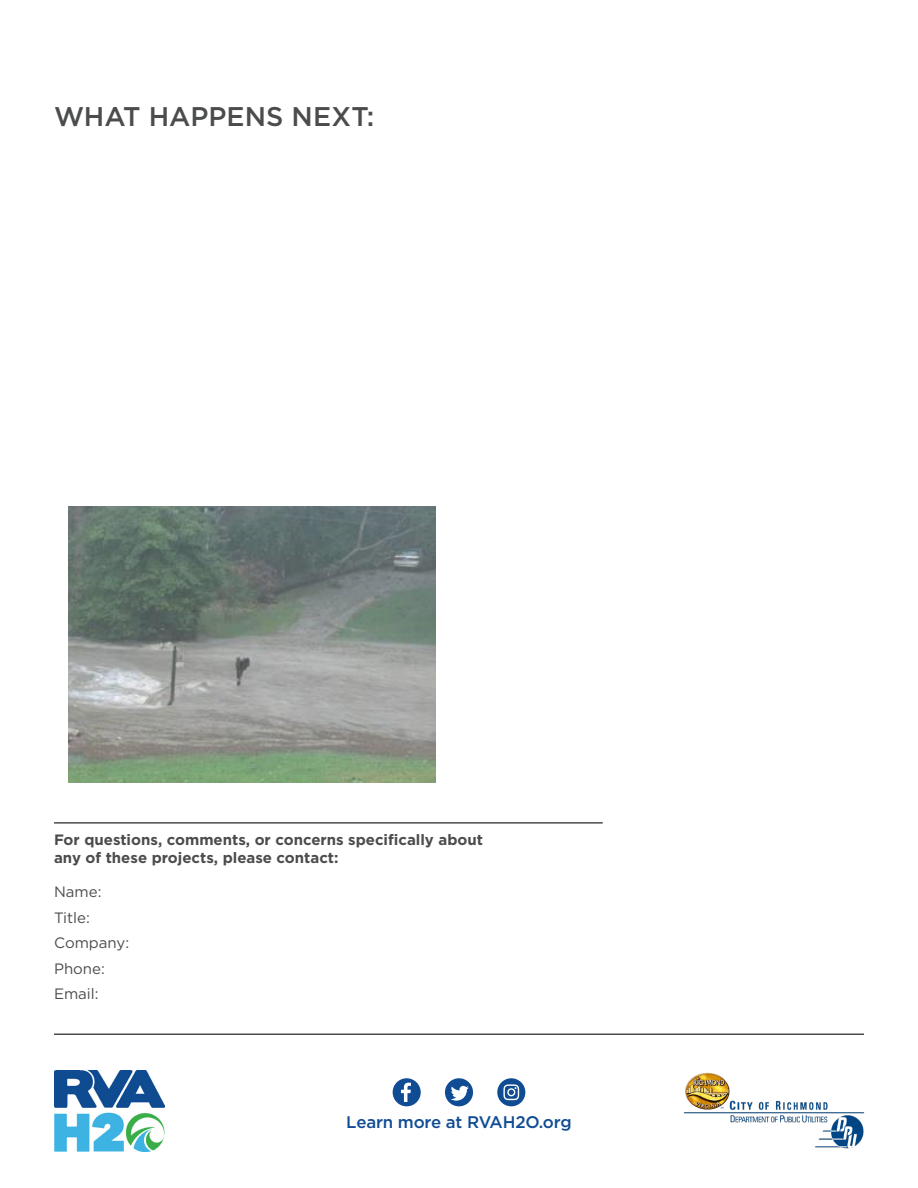
<style>
.page{position:relative;width:918px;height:1188px;background:#fff}
.page>*{position:absolute;margin:0;border:0;box-sizing:border-box;transform-origin:0 0}
.t1{font:500 27px "Gotham";color:#4b4c4d}
.t2{font:500 16.8px "Gotham";letter-spacing:-.01em;color:#0f4c93}
.t3{font:700 15px/18px "Gotham";color:#4b4c4d}
.t4{font:15px/25.5px "Gotham";color:#4b4c4d}
</style>
<div class="page">
<svg style="left:393px;top:1078px;width:28px;height:28px"></svg>
<svg style="left:445px;top:1078px;width:28px;height:28px"></svg>
<svg style="left:497px;top:1078px;width:28px;height:28px"></svg>
<img style="left:54px;top:1071px;width:111px;height:80px">
<img style="left:684px;top:1072px;width:181px;height:77px">
<hr style="left:54px;top:1034px;width:810px;height:1px;background:#4b4c4d">
<hr style="left:54px;top:822px;width:549px;height:2px;background:#4b4c4d">
<img style="left:68px;top:507px;width:368px;height:275px">
<h1 class="t1" style="left:54px;top:99px;width:322px">WHAT HAPPENS NEXT:</h1>
<p class="t3" style="left:54px;top:831px;width:430px">For questions, comments, or concerns specifically about any of these projects, please contact:</p>
<p class="t4" style="left:54px;top:879px;width:77px">Name:<br>Title:<br>Company:<br>Phone:<br>Email:</p>
<p class="t2" style="left:346px;top:1111px;width:227px">Learn more at RVAH2O.org</p>
</div>
